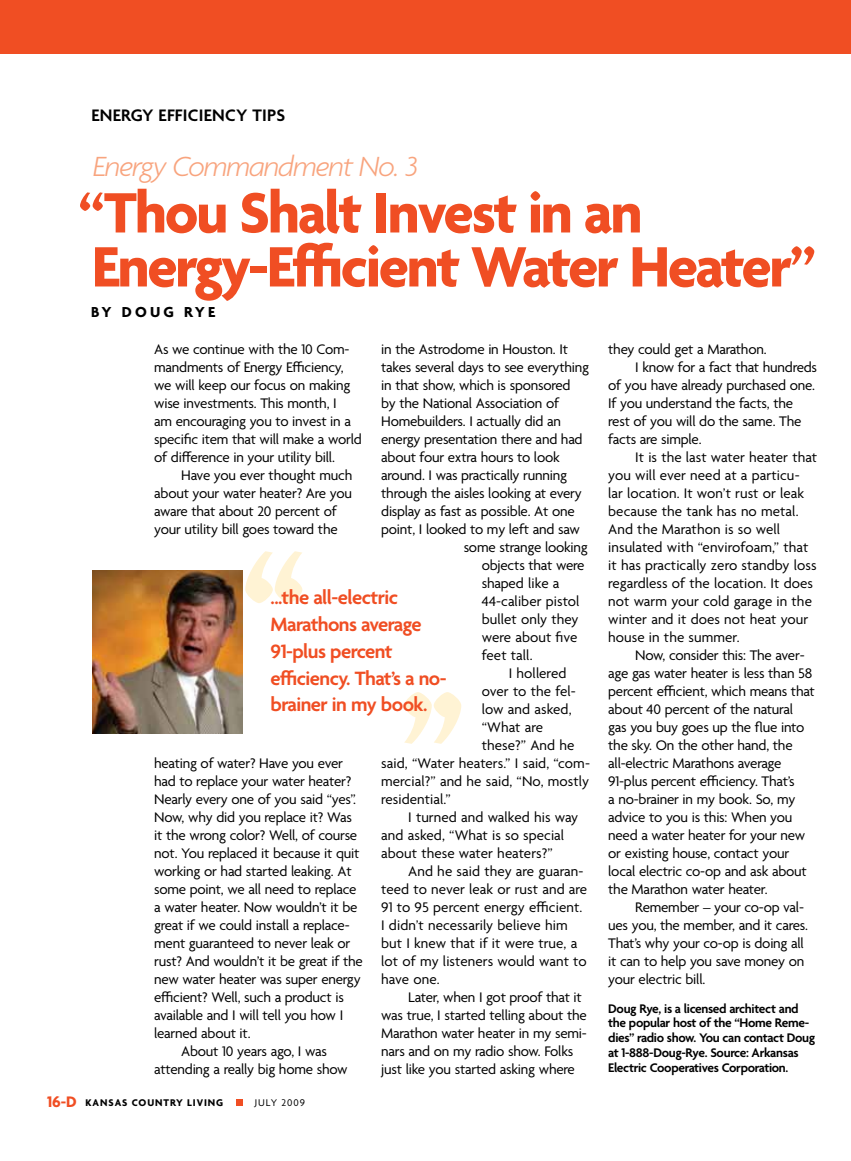
<style>
.page{position:relative;width:851px;height:1161px;background:#fff}
.page>*{position:absolute;margin:0;border:0;box-sizing:border-box;transform-origin:0 0}
.t1{font:700 61.5px/54px "Agenda";letter-spacing:-.035em;color:#f04e23}
.t2{font:italic 300 30px "Agenda";letter-spacing:-.04em;color:#f8a47e}
.t3{font:600 20.85px/26.8px "Agenda";letter-spacing:-.025em;color:#f04e23}
.t4{font:600 18px "Agenda";letter-spacing:.015em;color:#000}
.t5{font:700 16.5px "Agenda";color:#f04e23}
.t6{font:700 15.6px "Agenda";letter-spacing:.205em;color:#000}
.t7{font:15px/18px "Agenda";letter-spacing:-.015em;color:#000}
.t8{font:15px "Agenda";letter-spacing:.005em;color:#000}
.t9{font:600 13.5px/15px "Agenda";letter-spacing:-.025em;color:#000}
.t10{font:700 10.5px "Agenda";letter-spacing:.09em;color:#000}
.t11{font:10.5px "Agenda";letter-spacing:.09em;color:#000}
</style>
<div class="page">
<svg style="left:245px;top:551px;width:57px;height:52px"></svg>
<svg style="left:404px;top:692px;width:57px;height:52px"></svg>
<img style="left:93px;top:570px;width:149px;height:163px">
<div style="left:236px;top:1099px;width:6px;height:7px;background:#f04e23"></div>
<div style="left:0;top:0;width:850px;height:54px;background:#f04e23"></div>
<p class="t4" style="left:92px;top:105px;width:185px">Energy Efficiency Tips</p>
<h2 class="t2" style="left:93px;top:148px;width:327px">Energy Commandment No. 3</h2>
<h1 class="t1" style="left:78px;top:190px;width:739px">“Thou Shalt Invest in an<br>Energy-Efficient Water Heater”</h1>
<p class="t6" style="left:91px;top:304px;width:72px">By Doug</p>
<p class="t6" style="left:184px;top:304px;width:33px">Rye</p>
<p class="t5" style="left:47px;top:1093px;width:31px">16-D</p>
<p class="t7" style="left:154px;top:341px;width:209px">As we continue with the 10 Com&shy;mandments of Energy Efficiency, we will keep our focus on making wise investments. This month, I<br>am encouraging you to invest in a specific item that will make a world of difference in your utility bill.</p>
<p class="t7" style="left:154px;top:467px;width:199px;text-indent:27px">Have you ever thought much about your water heater? Are you aware that about 20 percent of your utility bill goes toward the</p>
<p class="t7" style="left:381px;top:341px;width:188px">in the Astrodome in Houston. It</p>
<p class="t7" style="left:381px;top:359px;width:209px">takes several days to see everything</p>
<p class="t7" style="left:381px;top:377px;width:191px">in that show, which is sponsored</p>
<p class="t7" style="left:381px;top:395px;width:179px">by the National Association of</p>
<p class="t7" style="left:381px;top:413px;width:181px">Homebuilders. I actually did an</p>
<p class="t7" style="left:381px;top:431px;width:203px">energy presentation there and had</p>
<p class="t7" style="left:381px;top:449px;width:180px">about four extra hours to look</p>
<p class="t7" style="left:381px;top:467px;width:187px">around. I was practically running</p>
<p class="t7" style="left:381px;top:485px;width:202px">through the aisles looking at every</p>
<p class="t7" style="left:381px;top:503px;width:195px">display as fast as possible. At one</p>
<p class="t7" style="left:381px;top:521px;width:200px">point, I looked to my left and saw</p>
<p class="t7" style="left:464px;top:539px;width:125px">some strange looking</p>
<p class="t7" style="left:482px;top:557px;width:104px">objects that were</p>
<p class="t7" style="left:482px;top:575px;width:79px">shaped like a</p>
<p class="t8" style="left:482px;top:593px;width:99px">44-caliber pistol</p>
<p class="t8" style="left:482px;top:611px;width:98px">bullet only they</p>
<p class="t8" style="left:482px;top:629px;width:97px">were about five</p>
<p class="t7" style="left:482px;top:647px;width:52px">feet tall.</p>
<p class="t7" style="left:508px;top:665px;width:59px">I hollered</p>
<p class="t7" style="left:482px;top:683px;width:96px">over to the fel-</p>
<p class="t8" style="left:482px;top:701px;width:91px">low and asked,</p>
<p class="t7" style="left:482px;top:719px;width:63px">“What are</p>
<p class="t8" style="left:482px;top:737px;width:94px">these?” And he</p>
<p class="t8" style="left:381px;top:755px;width:210px">said, “Water heaters.” I said, “com-</p>
<p class="t8" style="left:381px;top:773px;width:209px">mercial?” and he said, “No, mostly</p>
<p class="t8" style="left:381px;top:791px;width:71px">residential.”</p>
<p class="t8" style="left:408px;top:809px;width:171px">I turned and walked his way</p>
<p class="t8" style="left:381px;top:827px;width:184px">and asked, “What is so special</p>
<p class="t8" style="left:381px;top:845px;width:173px">about these water heaters?”</p>
<p class="t8" style="left:408px;top:863px;width:177px">And he said they are guaran-</p>
<p class="t8" style="left:381px;top:881px;width:207px">teed to never leak or rust and are</p>
<p class="t8" style="left:381px;top:899px;width:203px">91 to 95 percent energy efficient.</p>
<p class="t8" style="left:381px;top:917px;width:188px">I didn’t necessarily believe him</p>
<p class="t8" style="left:381px;top:935px;width:198px">but I knew that if it were true, a</p>
<p class="t8" style="left:381px;top:953px;width:207px">lot of my listeners would want to</p>
<p class="t7" style="left:381px;top:971px;width:60px">have one.</p>
<p class="t7" style="left:408px;top:989px;width:175px">Later, when I got proof that it</p>
<p class="t7" style="left:381px;top:1007px;width:207px">was true, I started telling about the</p>
<p class="t7" style="left:381px;top:1025px;width:207px">Marathon water heater in my semi-</p>
<p class="t7" style="left:381px;top:1043px;width:193px">nars and on my radio show. Folks</p>
<p class="t7" style="left:381px;top:1061px;width:195px">just like you started asking where</p>
<h3 class="t3" style="left:270px;top:585px;width:177px">...the all-electric<br>Marathons average<br>91-plus percent efficiency. That’s a no&shy;brainer in my book.</h3>
<p class="t7" style="left:154px;top:755px;width:190px">heating of water? Have you ever</p>
<p class="t7" style="left:154px;top:773px;width:198px">had to replace your water heater?</p>
<p class="t7" style="left:154px;top:791px;width:203px">Nearly every one of you said “yes”.</p>
<p class="t7" style="left:154px;top:809px;width:199px">Now, why did you replace it? Was</p>
<p class="t7" style="left:154px;top:827px;width:204px">it the wrong color? Well, of course</p>
<p class="t7" style="left:154px;top:845px;width:207px">not. You replaced it because it quit</p>
<p class="t7" style="left:154px;top:863px;width:199px">working or had started leaking. At</p>
<p class="t7" style="left:154px;top:881px;width:204px">some point, we all need to replace</p>
<p class="t7" style="left:154px;top:899px;width:205px">a water heater. Now wouldn’t it be</p>
<p class="t7" style="left:154px;top:917px;width:197px">great if we could install a replace-</p>
<p class="t7" style="left:154px;top:935px;width:198px">ment guaranteed to never leak or</p>
<p class="t7" style="left:154px;top:953px;width:210px">rust? And wouldn’t it be great if the</p>
<p class="t7" style="left:154px;top:971px;width:208px">new water heater was super energy</p>
<p class="t7" style="left:154px;top:989px;width:191px">efficient? Well, such a product is</p>
<p class="t7" style="left:154px;top:1007px;width:190px">available and I will tell you how I</p>
<p class="t7" style="left:154px;top:1025px;width:98px">learned about it.</p>
<p class="t7" style="left:181px;top:1043px;width:147px">About 10 years ago, I was</p>
<p class="t7" style="left:154px;top:1061px;width:195px">attending a really big home show</p>
<p class="t10" style="left:86px;top:1096px;width:136px">Kansas Country Living</p>
<p class="t11" style="left:255px;top:1096px;width:52px">July 2009</p>
<p class="t7" style="left:608px;top:341px;width:160px">they could get a Marathon.</p>
<p class="t7" style="left:635px;top:359px;width:183px">I know for a fact that hundreds</p>
<p class="t7" style="left:608px;top:377px;width:208px">of you have already purchased one.</p>
<p class="t7" style="left:608px;top:395px;width:186px">If you understand the facts, the</p>
<p class="t7" style="left:608px;top:413px;width:195px">rest of you will do the same. The</p>
<p class="t7" style="left:608px;top:431px;width:95px">facts are simple.</p>
<p class="t8" style="left:635px;top:449px;width:183px">It is the last water heater that</p>
<p class="t8" style="left:608px;top:467px;width:193px">you will ever need at a particu-</p>
<p class="t8" style="left:608px;top:485px;width:197px">lar location. It won’t rust or leak</p>
<p class="t8" style="left:608px;top:503px;width:192px">because the tank has no metal.</p>
<p class="t8" style="left:608px;top:521px;width:173px">And the Marathon is so well</p>
<p class="t8" style="left:608px;top:539px;width:201px">insulated with “envirofoam,” that</p>
<p class="t8" style="left:608px;top:557px;width:210px">it has practically zero standby loss</p>
<p class="t8" style="left:608px;top:575px;width:206px">regardless of the location. It does</p>
<p class="t8" style="left:608px;top:593px;width:205px">not warm your cold garage in the</p>
<p class="t8" style="left:608px;top:611px;width:201px">winter and it does not heat your</p>
<p class="t8" style="left:608px;top:629px;width:133px">house in the summer.</p>
<p class="t7" style="left:635px;top:647px;width:171px">Now, consider this: The aver-</p>
<p class="t7" style="left:608px;top:665px;width:206px">age gas water heater is less than 58</p>
<p class="t7" style="left:608px;top:683px;width:208px">percent efficient, which means that</p>
<p class="t7" style="left:608px;top:701px;width:186px">about 40 percent of the natural</p>
<p class="t7" style="left:608px;top:719px;width:198px">gas you buy goes up the flue into</p>
<p class="t7" style="left:608px;top:737px;width:186px">the sky. On the other hand, the</p>
<p class="t7" style="left:608px;top:755px;width:175px">all-electric Marathons average</p>
<p class="t7" style="left:608px;top:773px;width:188px">91-plus percent efficiency. That’s</p>
<p class="t7" style="left:608px;top:791px;width:189px">a no-brainer in my book. So, my</p>
<p class="t7" style="left:608px;top:809px;width:186px">advice to you is this: When you</p>
<p class="t7" style="left:608px;top:827px;width:198px">need a water heater for your new</p>
<p class="t7" style="left:608px;top:845px;width:182px">or existing house, contact your</p>
<p class="t7" style="left:608px;top:863px;width:200px">local electric co-op and ask about</p>
<p class="t7" style="left:608px;top:881px;width:161px">the Marathon water heater.</p>
<p class="t7" style="left:635px;top:899px;width:170px">Remember – your co-op val-</p>
<p class="t7" style="left:608px;top:917px;width:201px">ues you, the member, and it cares.</p>
<p class="t7" style="left:608px;top:935px;width:197px">That’s why your co-op is doing all</p>
<p class="t7" style="left:608px;top:953px;width:198px">it can to help you save money on</p>
<p class="t7" style="left:608px;top:971px;width:99px">your electric bill.</p>
<p class="t9" style="left:608px;top:1002px;width:208px">Doug Rye, is a licensed architect and the popular host of the “Home Reme&shy;dies” radio show. You can contact Doug at 1-888-Doug-Rye. Source: Arkansas Electric Cooperatives Corporation.</p>
</div>
